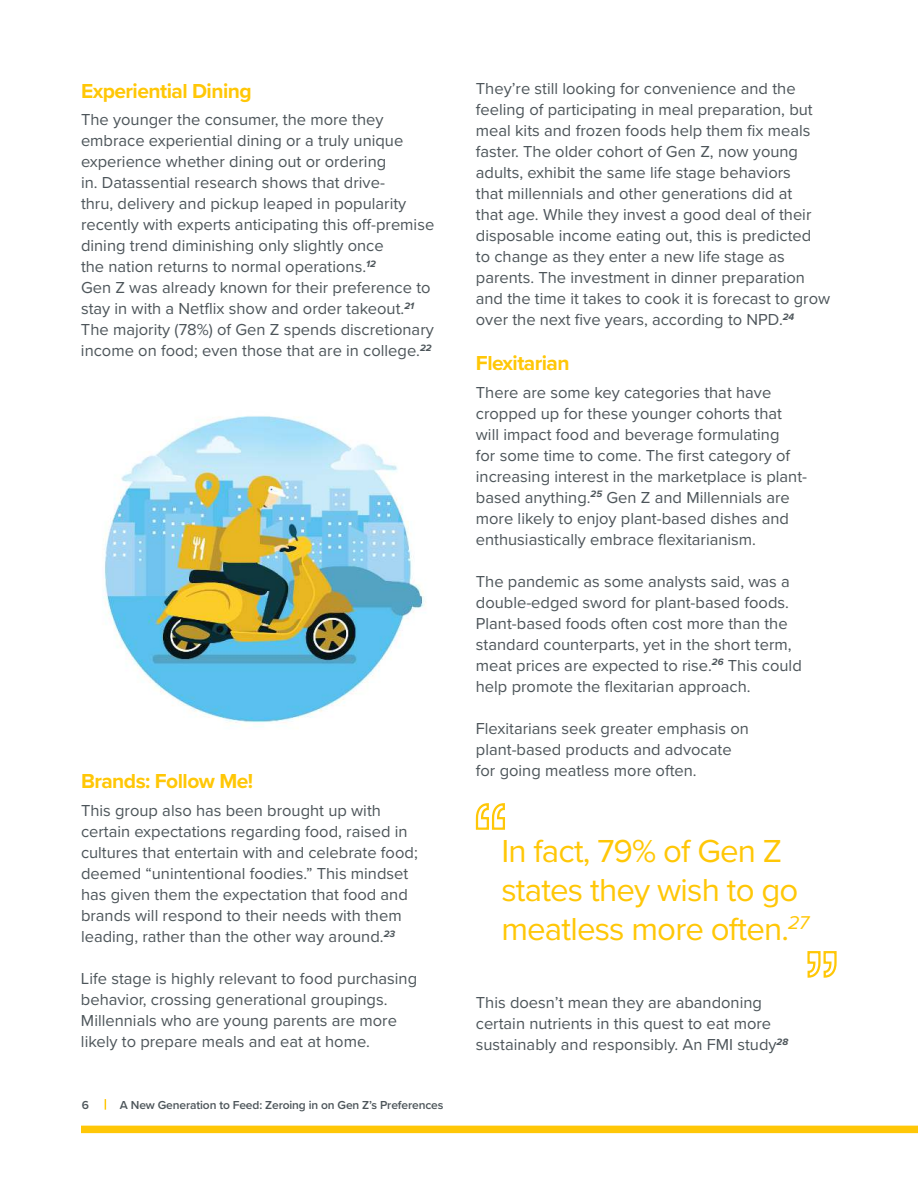
<style>
.page{position:relative;width:918px;height:1188px;background:#fff}
.page>*{position:absolute;margin:0;border:0;box-sizing:border-box;transform-origin:0 0}
.t1{font:33px/39px "Proxima Nova";letter-spacing:-.025em;color:#ffc707}
.t2{font:700 21px "Proxima Nova";letter-spacing:-.025em;color:#ffc707}
.t3{font:16.5px/21px "Proxima Nova";color:#4d555a}
.t4{font:600 12px "Proxima Nova";letter-spacing:-.01em;color:#4d555a}
</style>
<div class="page">
<div style="left:81px;top:1126px;width:837px;height:7px;background:#ffc707"></div>
<svg style="left:475px;top:803px;width:30px;height:27px"></svg>
<svg style="left:807px;top:951px;width:30px;height:27px"></svg>
<img style="left:103px;top:416px;width:323px;height:310px">
<p class="t2" style="left:81px;top:82px;width:172px">Experiential Dining</p>
<p class="t3" style="left:81px;top:110px;width:355px">The younger the consumer, the more they embrace experiential dining or a truly unique experience whether dining out or ordering<br>in. Datassential research shows that drive-<br>thru, delivery and pickup leaped in popularity recently with experts anticipating this off-premise dining trend diminishing only slightly once<br>the nation returns to normal operations.<sup>12<br></sup>Gen Z was already known for their preference to stay in with a Netflix show and order takeout.<sup>21<br></sup>The majority (78%) of Gen Z spends discretionary income on food; even those that are in college.<sup>22</sup></p>
<p class="t2" style="left:81px;top:773px;width:174px">Brands: Follow Me!</p>
<p class="t3" style="left:81px;top:801px;width:338px">This group also has been brought up with certain expectations regarding food, raised in cultures that entertain with and celebrate food; deemed “unintentional foodies.” This mindset has given them the expectation that food and brands will respond to their needs with them leading, rather than the other way around.<sup>23</sup></p>
<p class="t3" style="left:81px;top:969px;width:338px">Life stage is highly relevant to food purchasing behavior, crossing generational groupings.<br>Millennials who are young parents are more likely to prepare meals and eat at home.</p>
<p class="t4" style="left:82px;top:1100px;width:9px">6</p>
<p class="t4" style="left:120px;top:1100px;width:325px">A New Generation to Feed: Zeroing in on Gen Z’s Preferences</p>
<p class="t3" style="left:476px;top:79px;width:356px">They’re still looking for convenience and the feeling of participating in meal preparation, but meal kits and frozen foods help them fix meals faster. The older cohort of Gen Z, now young adults, exhibit the same life stage behaviors<br>that millennials and other generations did at<br>that age. While they invest a good deal of their disposable income eating out, this is predicted<br>to change as they enter a new life stage as parents. The investment in dinner preparation and the time it takes to cook it is forecast to grow over the next five years, according to NPD.<sup>24</sup></p>
<p class="t2" style="left:476px;top:354px;width:95px">Flexitarian</p>
<p class="t3" style="left:476px;top:383px;width:333px">There are some key categories that have cropped up for these younger cohorts that will impact food and beverage formulating<br>for some time to come. The first category of increasing interest in the marketplace is plant&shy;based anything.<sup>25</sup> Gen Z and Millennials are more likely to enjoy plant-based dishes and enthusiastically embrace flexitarianism.</p>
<p class="t3" style="left:476px;top:572px;width:327px">The pandemic as some analysts said, was a double-edged sword for plant-based foods.<br>Plant-based foods often cost more than the standard counterparts, yet in the short term, meat prices are expected to rise.<sup>26</sup> This could help promote the flexitarian approach.</p>
<p class="t3" style="left:476px;top:719px;width:275px">Flexitarians seek greater emphasis on plant-based products and advocate for going meatless more often.</p>
<h1 class="t1" style="left:501px;top:833px;width:309px">In fact, 79% of Gen Z states they wish to go meatless more often.<sup>27</sup></h1>
<p class="t3" style="left:476px;top:993px;width:314px">This doesn’t mean they are abandoning certain nutrients in this quest to eat more sustainably and responsibly. An FMI study<sup>28</sup></p>
</div>
